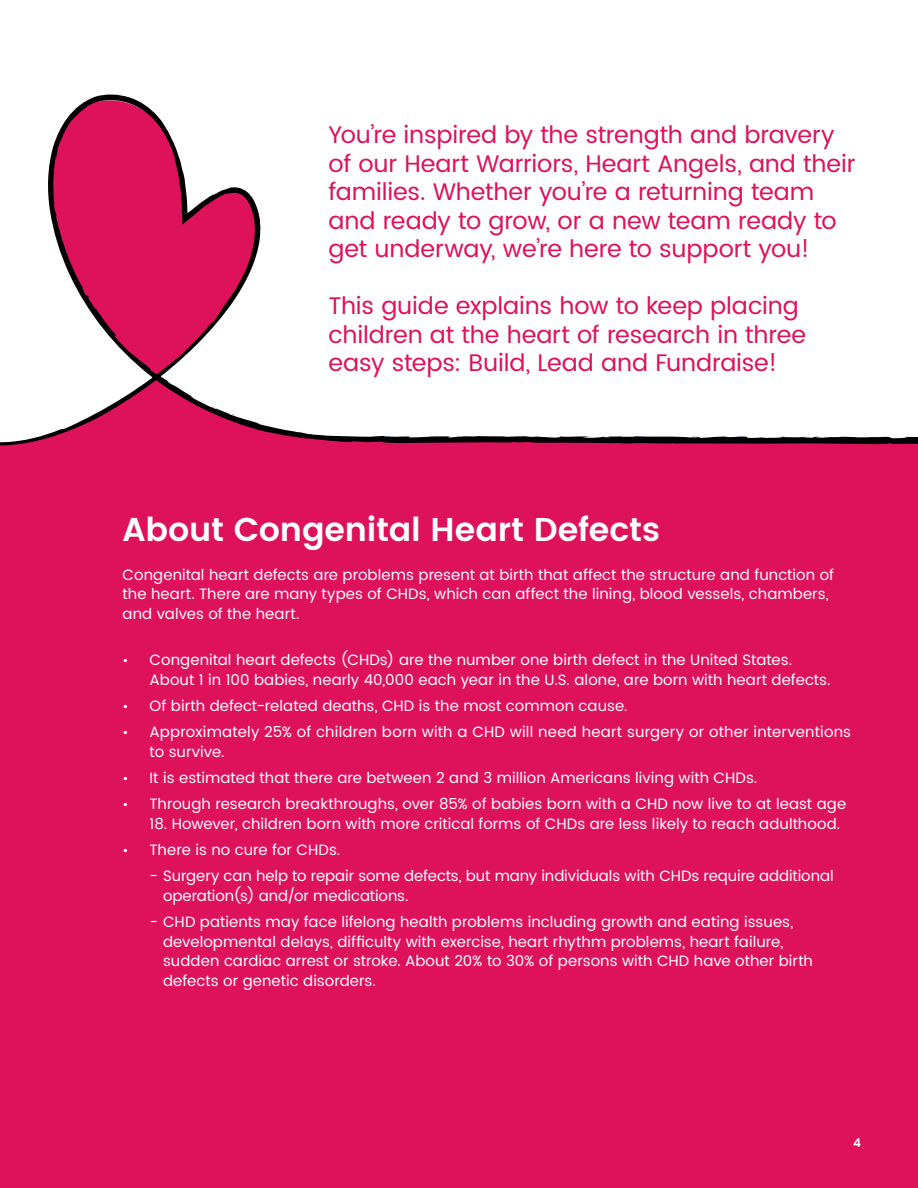
<style>
.page{position:relative;width:918px;height:1188px;background:#fff}
.page>*{position:absolute;margin:0;border:0;box-sizing:border-box;transform-origin:0 0}
.Heading_2{font:600 33px "Poppins";letter-spacing:-.005em;color:#fff}
.Large_copy{font:24px/28.5px "Poppins";letter-spacing:-.005em;color:#de115b}
.Sidebar_copy{font:15px/19.5px "Poppins";letter-spacing:.005em;color:#fff}
.Heading_2-2{font:15px/19.5px "Poppins";letter-spacing:.005em;color:#fff}
.Heading_1{font:600 12px "Poppins";color:#fff}
.s1{font-size:13.5px}
</style>
<div class="page">
<div style="left:0;top:446px;width:918px;height:742px;background:#de115b"></div>
<svg style="left:0;top:94px;width:918px;height:352px"></svg>
<svg style="left:599px;top:436px;width:5px;height:3px"></svg>
<svg style="left:231px;top:413px;width:6px;height:4px"></svg>
<p class="Large_copy" style="left:328px;top:121px;width:529px">You’re inspired by the strength and bravery of our Heart Warriors, Heart Angels, and their families. Whether you’re a returning team and ready to grow, or a new team ready to get underway, we’re here to support you!</p>
<p class="Large_copy" style="left:328px;top:292px;width:479px">This guide explains how to keep placing children at the heart of research in three easy steps: Build, Lead and Fundraise!</p>
<p class="Heading_2" style="left:123px;top:504px;width:539px">About Congenital Heart Defects</p>
<p class="Heading_2-2" style="left:123px;top:565px;width:713px">Congenital heart defects are problems present at birth that affect the structure and function of the heart. There are many types of CHDs, which can affect the lining, blood vessels, chambers, and valves of the heart.</p>
<p class="Sidebar_copy" style="left:150px;top:651px;width:682px;text-indent:-27px"><span class="s1">•</span> Congenital heart defects (CHDs) are the number one birth defect in the United States.<br>About 1 in 100 babies, nearly 40,000 each year in the U.S. alone, are born with heart defects.</p>
<p class="Sidebar_copy" style="left:123px;top:697px;width:506px"><span class="s1">•</span> Of birth defect-related deaths, CHD is the most common cause.</p>
<p class="Sidebar_copy" style="left:150px;top:723px;width:703px;text-indent:-27px"><span class="s1">•</span> Approximately 25% of children born with a CHD will need heart surgery or other interventions to survive.</p>
<p class="Sidebar_copy" style="left:123px;top:769px;width:636px"><span class="s1">•</span> It is estimated that there are between 2 and 3 million Americans living with CHDs.</p>
<p class="Sidebar_copy" style="left:123px;top:795px;width:725px"><span class="s1">•</span> Through research breakthroughs, over 85% of babies born with a CHD now live to at least age</p>
<p class="Sidebar_copy" style="left:150px;top:814px;width:692px">18. However, children born with more critical forms of CHDs are less likely to reach adulthood.</p>
<p class="Sidebar_copy" style="left:123px;top:841px;width:219px"><span class="s1">•</span> There is no cure for CHDs.</p>
<p class="Sidebar_copy" style="left:163px;top:867px;width:672px;text-indent:-14px">- Surgery can help to repair some defects, but many individuals with CHDs require additional operation(s) and/or medications.</p>
<p class="Sidebar_copy" style="left:163px;top:913px;width:651px;text-indent:-14px">- CHD patients may face lifelong health problems including growth and eating issues, developmental delays, difficulty with exercise, heart rhythm problems, heart failure, sudden cardiac arrest or stroke. About 20% to 30% of persons with CHD have other birth defects or genetic disorders.</p>
<p class="Heading_1" style="left:853px;top:1134px;width:9px">4</p>
</div>
